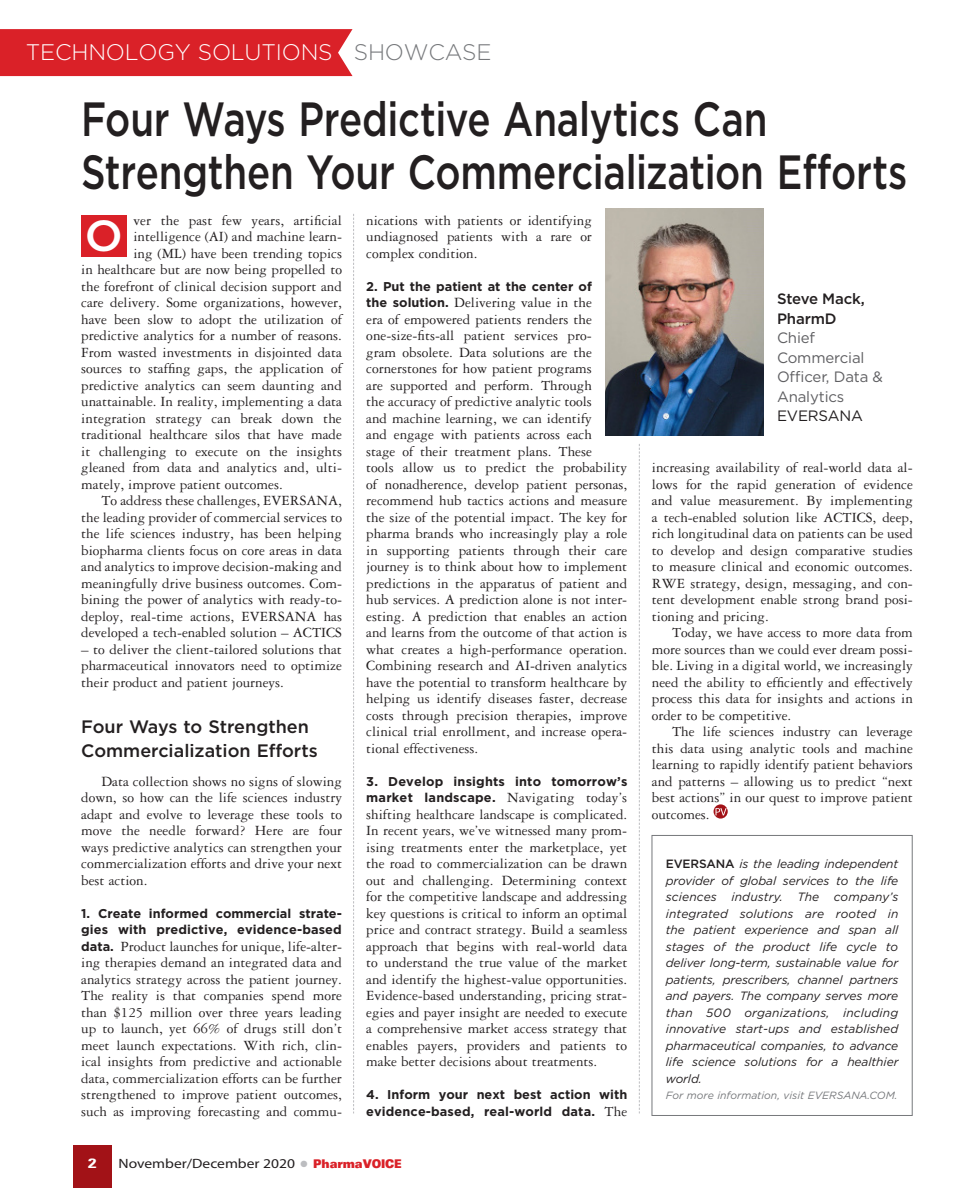
<style>
.page{position:relative;width:972px;height:1188px;background:#fff}
.page>*{position:absolute;margin:0;border:0;box-sizing:border-box;transform-origin:0 0}
.S-Headline_New{font:500 48px/52.5px "Gotham";letter-spacing:-.005em;color:#231f20;scale:.8 1}
.S-Cap_New{font:500 43.5px "Gotham";color:#fff}
.S-Body_New{font:300 22.5px "Gotham";letter-spacing:-.01em;color:#fff}
.S-Body_New-2{font:300 22.5px "Gotham";letter-spacing:-.01em;color:#76787b}
.S-Subhead_New{font:500 18px/24px "Gotham";color:#231f20}
.S-BodyNoIndent_New{font:15px/16.5px "Garamond Three";color:#231f20;text-align:justify}
.S-Body_New-3{font:15px/16.5px "Garamond Three";color:#231f20;text-align:justify}
.S-Contribution_body{font:15px/19.5px "Gotham";letter-spacing:-.01em;color:#5f5f62}
.S-Contribution_Name{font:500 15px/19.5px "Gotham";letter-spacing:-.01em;color:#231f20}
.S-Contribution_compa{font:15px "Gotham";letter-spacing:-.01em;color:#231f20}
.t1{font:13.5px "Myriad MM 400 600";color:#231f20;scale:1.15 1}
.t2{font:700 condensed 13.5px "Univers";color:#fff;scale:1.4 1}
.S-BodyNoIndent_New-2{font:700 12.75px/16.5px "Gotham";letter-spacing:.01em;color:#231f20}
.S-Attribution_New{font:italic 12px/16.5px "Gotham";letter-spacing:-.005em;color:#231f20;text-align:justify}
.S-Attribution_New-2{font:italic 10.5px "Gotham";color:#76787b}
.s1{font-family:"Gotham";font-weight:700;font-size:12.75px}
.s2{font-family:"Garamond Three";font-weight:400;font-size:15px}
.s3{color:#bcbdc0}
.s4{font-family:"Univers";font-weight:900;font-stretch:expanded;font-size:12px;color:#da2128}
.s5{font-weight:500;font-style:normal}
</style>
<div class="page">
<div style="left:0;top:29px;width:353px;height:47px;background:#da2128"></div>
<div style="left:73px;top:1145px;width:39px;height:43px;background:#a21217"></div>
<svg style="left:714px;top:804px;width:14px;height:15px"></svg>
<svg style="left:716px;top:808px;width:11px;height:7px"></svg>
<svg style="left:639px;top:444px;width:1px;height:669px"></svg>
<svg style="left:353px;top:214px;width:1px;height:899px"></svg>
<div style="left:652px;top:835px;width:261px;height:281px;border:1px solid #76787b"></div>
<img style="left:605px;top:209px;width:158px;height:226px">
<div style="left:81px;top:215px;width:46px;height:42px;background:#da2128"></div>
<p class="S-Body_New" style="left:26px;top:37px;width:308px">TECHNOLOGY SOLUTIONS</p>
<p class="S-Body_New-2" style="left:354px;top:38px;width:139px">SHOWCASE</p>
<p class="S-Headline_New" style="left:81px;top:92px;width:1034px">Four Ways Predictive Analytics Can<br>Strengthen Your Commercialization Efforts</p>
<p class="S-BodyNoIndent_New" style="left:133px;top:212px;width:210px">ver the past few years, artificial</p>
<p class="S-BodyNoIndent_New" style="left:133px;top:228px;width:210px">intelligence (AI) and machine learn-</p>
<p class="S-BodyNoIndent_New" style="left:133px;top:245px;width:210px">ing (ML) have been trending topics</p>
<p class="S-BodyNoIndent_New" style="left:81px;top:261px;width:262px">in healthcare but are now being propelled to</p>
<p class="S-BodyNoIndent_New" style="left:81px;top:278px;width:262px">the forefront of clinical decision support and</p>
<p class="S-BodyNoIndent_New" style="left:81px;top:294px;width:262px">care delivery. Some organizations, however,</p>
<p class="S-BodyNoIndent_New" style="left:81px;top:311px;width:262px">have been slow to adopt the utilization of</p>
<p class="S-BodyNoIndent_New" style="left:81px;top:327px;width:262px">predictive analytics for a number of reasons.</p>
<p class="S-BodyNoIndent_New" style="left:81px;top:344px;width:262px">From wasted investments in disjointed data</p>
<p class="S-BodyNoIndent_New" style="left:81px;top:360px;width:262px">sources to staffing gaps, the application of</p>
<p class="S-BodyNoIndent_New" style="left:81px;top:377px;width:262px">predictive analytics can seem daunting and</p>
<p class="S-BodyNoIndent_New" style="left:81px;top:393px;width:262px">unattainable. In reality, implementing a data</p>
<p class="S-BodyNoIndent_New" style="left:81px;top:410px;width:262px">integration strategy can break down the</p>
<p class="S-BodyNoIndent_New" style="left:81px;top:426px;width:262px">traditional healthcare silos that have made</p>
<p class="S-BodyNoIndent_New" style="left:81px;top:443px;width:262px">it challenging to execute on the insights</p>
<p class="S-BodyNoIndent_New" style="left:81px;top:459px;width:262px">gleaned from data and analytics and, ulti-</p>
<p class="S-BodyNoIndent_New" style="left:81px;top:476px;width:203px">mately, improve patient outcomes.</p>
<p class="S-Body_New-3" style="left:81px;top:492px;width:262px;text-indent:20px">To address these challenges, EVERSANA, the leading provider of commercial services to the life sciences industry, has been helping biopharma clients focus on core areas in data and analytics to improve decision-making and meaningfully drive business outcomes. Com&shy;bining the power of analytics with ready-to&shy;deploy, real-time actions, EVERSANA has developed a tech-enabled solution – ACTICS</p>
<p class="S-Body_New-3" style="left:81px;top:641px;width:262px">– to deliver the client-tailored solutions that pharmaceutical innovators need to optimize their product and patient journeys.</p>
<p class="S-Subhead_New" style="left:81px;top:714px;width:238px">Four Ways to Strengthen<br>Commercialization Efforts</p>
<p class="S-Body_New-3" style="left:81px;top:773px;width:262px;text-indent:20px">Data collection shows no signs of slowing down, so how can the life sciences industry adapt and evolve to leverage these tools to move the needle forward? Here are four ways predictive analytics can strengthen your commercialization efforts and drive your next best action.</p>
<p class="S-BodyNoIndent_New-2" style="left:81px;top:905px;width:262px">1. Create informed commercial strate&shy;gies with predictive, evidence-based</p>
<p class="S-BodyNoIndent_New" style="left:81px;top:938px;width:262px"><span class="s1">data.</span> Product launches for unique, life-alter&shy;ing therapies demand an integrated data and analytics strategy across the patient journey.<br>The reality is that companies spend more than $125 million over three years leading up to launch, yet 66% of drugs still don’t meet launch expectations. With rich, clin&shy;ical insights from predictive and actionable data, commercialization efforts can be further strengthened to improve patient outcomes, such as improving forecasting and commu-</p>
<p class="S-Cap_New" style="left:85px;top:207px;width:40px">O</p>
<p class="S-BodyNoIndent_New" style="left:366px;top:212px;width:227px">nications with patients or identifying undiagnosed patients with a rare or complex condition.</p>
<p class="S-BodyNoIndent_New-2" style="left:366px;top:278px;width:227px">2. Put the patient at the center of</p>
<p class="S-BodyNoIndent_New" style="left:366px;top:294px;width:263px;text-align:left"><span class="s1">the solution.</span> Delivering value in the<br>era of empowered patients renders the one-size-fits-all patient services pro-<br>gram obsolete. Data solutions are the cornerstones for how patient programs<br>are supported and perform. Through<br>the accuracy of predictive analytic tools<br>and machine learning, we can identify<br>and engage with patients across each<br>stage of their treatment plans. These<br>tools allow us to predict the probability of nonadherence, develop patient personas, recommend hub tactics actions and measure the size of the potential impact. The key for pharma brands who increasingly play a role in supporting patients through their care journey is to think about how to implement predictions in the apparatus of patient and hub services. A prediction alone is not inter&shy;esting. A prediction that enables an action and learns from the outcome of that action is what creates a high-performance operation.<br>Combining research and AI-driven analytics have the potential to transform healthcare by helping us identify diseases faster, decrease costs through precision therapies, improve clinical trial enrollment, and increase opera&shy;tional effectiveness.</p>
<p class="S-BodyNoIndent_New-2" style="left:366px;top:773px;width:263px">3. Develop insights into tomorrow’s</p>
<p class="S-BodyNoIndent_New" style="left:366px;top:789px;width:263px"><span class="s1">market landscape.</span> Navigating today’s shifting healthcare landscape is complicated.<br>In recent years, we’ve witnessed many prom&shy;ising treatments enter the marketplace, yet the road to commercialization can be drawn out and challenging. Determining context for the competitive landscape and addressing key questions is critical to inform an optimal price and contract strategy. Build a seamless approach that begins with real-world data to understand the true value of the market and identify the highest-value opportunities.<br>Evidence-based understanding, pricing strat&shy;egies and payer insight are needed to execute a comprehensive market access strategy that enables payers, providers and patients to make better decisions about treatments.</p>
<p class="S-BodyNoIndent_New-2" style="left:366px;top:1086px;width:262px">4. Inform your next best action with evidence-based, real-world data. <span class="s2">The</span></p>
<p class="t2" style="left:88px;top:1155px;width:7px">2</p>
<p class="t1" style="left:119px;top:1157px;width:248px">November/December 2020 <span class="s3">●</span> <span class="s4">PharmaVOICE</span></p>
<p class="S-Contribution_Name" style="left:777px;top:289px;width:89px">Steve Mack,<br>PharmD</p>
<p class="S-Contribution_body" style="left:777px;top:328px;width:108px">Chief<br>Commercial<br>Officer, Data &amp;<br>Analytics</p>
<p class="S-Contribution_compa" style="left:777px;top:407px;width:88px">EVERSANA</p>
<p class="S-BodyNoIndent_New" style="left:652px;top:459px;width:263px">increasing availability of real-world data al&shy;lows for the rapid generation of evidence and value measurement. By implementing a tech-enabled solution like ACTICS, deep, rich longitudinal data on patients can be used to develop and design comparative studies to measure clinical and economic outcomes.<br>RWE strategy, design, messaging, and con&shy;tent development enable strong brand posi&shy;tioning and pricing.</p>
<p class="S-Body_New-3" style="left:652px;top:624px;width:263px;text-indent:20px">Today, we have access to more data from more sources than we could ever dream possi&shy;ble. Living in a digital world, we increasingly need the ability to efficiently and effectively process this data for insights and actions in order to be competitive.</p>
<p class="S-Body_New-3" style="left:652px;top:723px;width:263px;text-indent:20px">The life sciences industry can leverage this data using analytic tools and machine learning to rapidly identify patient behaviors and patterns – allowing us to predict “next best actions” in our quest to improve patient outcomes.</p>
<p class="S-Attribution_New" style="left:666px;top:855px;width:234px"><span class="s5">EVERSANA</span> is the leading independent provider of global services to the life sciences industry. The company’s integrated solutions are rooted in the patient experience and span all stages of the product life cycle to deliver long-term, sustainable value for patients, prescribers, channel partners and payers. The company serves more than 500 organizations, including innovative start-ups and established pharmaceutical companies, to advance life science solutions for a healthier world.</p>
<p class="S-Attribution_New-2" style="left:666px;top:1089px;width:233px">For more information, visit EVERSANA.COM.</p>
</div>
